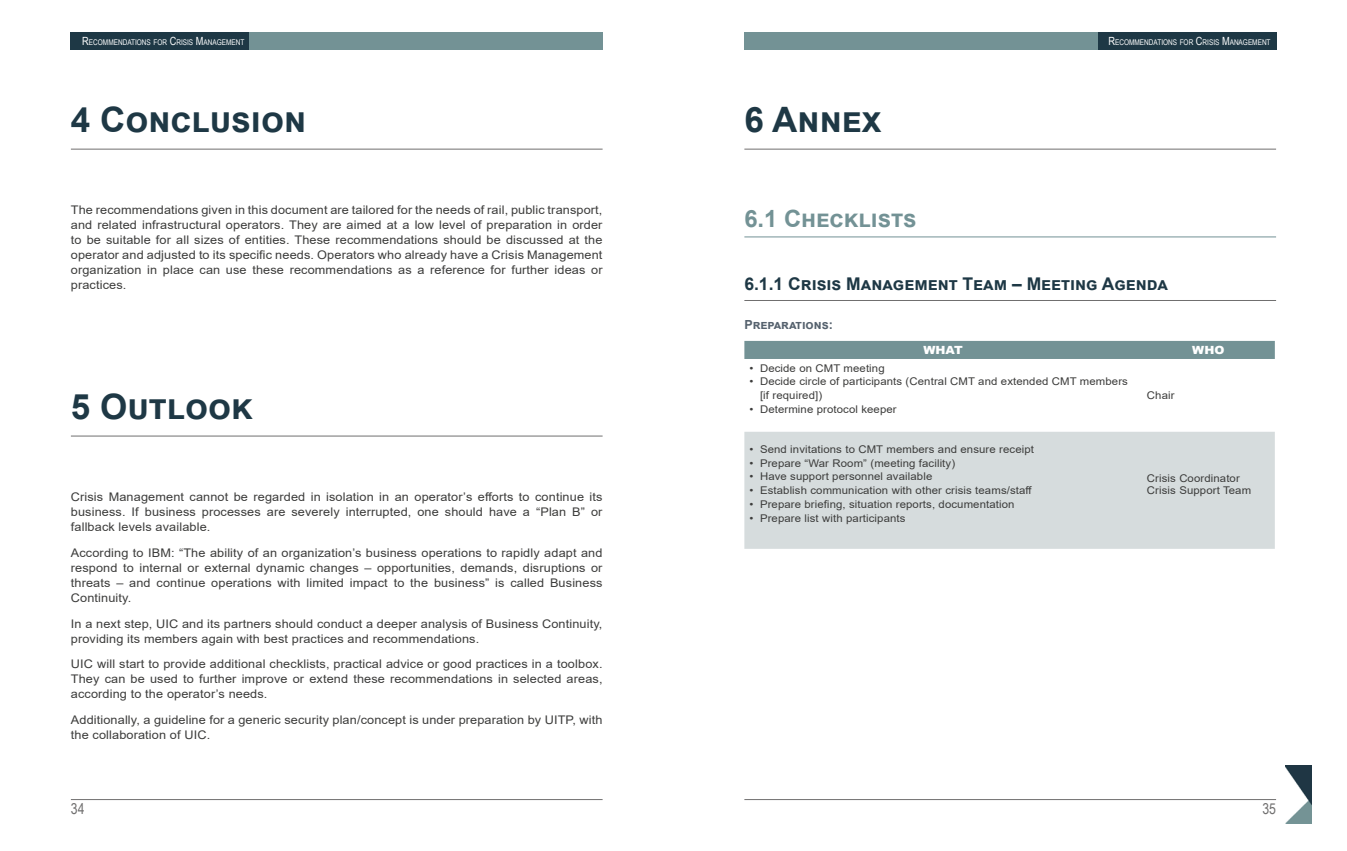
<style>
.page{position:relative;width:1347px;height:851px;background:#fff}
.page>*{position:absolute;margin:0;border:0;box-sizing:border-box;transform-origin:0 0}
.t1{font:700 35px "Arial";color:#1e3845}
.t2{font:700 23.75px "Arial";color:#739295}
.t3{font:700 17.5px "Arial";color:#1e3845}
.t4{font:15px "Arial Narrow";color:#706f6f}
.t5{font:700 12.5px "Arial";color:#56626e}
.t6{font:11.88px/15px "Arial";letter-spacing:.01em;color:#3c3c3b;text-align:justify;scale:1.07 1}
.t7{font:900 11.25px "Arial";letter-spacing:.01em;color:#fff;scale:1.07 1}
.t8{font:10.62px/13.8px "Arial";letter-spacing:.01em;color:#3c3c3b;scale:1.07 1}
.t9{font:7.88px "Arial Narrow";color:#fff}
.s1{font-size:11.25px}
</style>
<div class="page">
<img style="left:1285px;top:765px;width:26px;height:58px">
<hr style="left:744px;top:799px;width:532px;height:1px;background:#706f6f">
<div style="left:1097px;top:32px;width:179px;height:18px;background:#1e3845"></div>
<div style="left:744px;top:32px;width:353px;height:18px;background:#739295"></div>
<hr style="left:71px;top:799px;width:531px;height:1px;background:#706f6f">
<div style="left:71px;top:32px;width:179px;height:18px;background:#1e3845"></div>
<div style="left:249px;top:32px;width:353px;height:18px;background:#739295"></div>
<hr style="left:71px;top:149px;width:531px;height:1px;background:#706f6f">
<hr style="left:71px;top:435px;width:531px;height:1px;background:#706f6f">
<hr style="left:744px;top:149px;width:532px;height:1px;background:#706f6f">
<hr style="left:744px;top:236px;width:532px;height:1px;background:#739295">
<hr style="left:744px;top:300px;width:532px;height:1px;background:#706f6f">
<div style="left:744px;top:341px;width:530px;height:18px;background:#739295"></div>
<div style="left:744px;top:432px;width:530px;height:116px;background:#d6dcdd"></div>
<p class="t9" style="left:82px;top:36px;width:164px"><span class="s1">R</span>ECOMMENDATIONS FOR <span class="s1">C</span>RISIS <span class="s1">M</span>ANAGEMENT</p>
<p class="t9" style="left:1108px;top:36px;width:164px"><span class="s1">R</span>ECOMMENDATIONS FOR <span class="s1">C</span>RISIS <span class="s1">M</span>ANAGEMENT</p>
<h1 class="t1" style="left:71px;top:95px;width:237px">4 Conclusion</h1>
<h1 class="t1" style="left:744px;top:95px;width:139px">6 Annex</h1>
<p class="t6" style="left:71px;top:202px;width:498px">The recommendations given in this document are tailored for the needs of rail, public transport, and related infrastructural operators. They are aimed at a low level of preparation in order to be suitable for all sizes of entities. These recommendations should be discussed at the operator and adjusted to its specific needs. Operators who already have a Crisis Management organization in place can use these recommendations as a reference for further ideas or practices.</p>
<h1 class="t1" style="left:71px;top:382px;width:184px">5 Outlook</h1>
<h2 class="t2" style="left:744px;top:202px;width:174px">6.1 Checklists</h2>
<h3 class="t3" style="left:744px;top:272px;width:425px">6.1.1 Crisis Management Team – Meeting Agenda</h3>
<p class="t5" style="left:744px;top:315px;width:90px">Preparations:</p>
<p class="t7" style="left:923px;top:342px;width:39px">WHAT</p>
<p class="t7" style="left:1192px;top:342px;width:32px">WHO</p>
<p class="t8" style="left:749px;top:361px;width:128px">• Decide on CMT meeting</p>
<p class="t8" style="left:760px;top:375px;width:345px;text-indent:-11px">• Decide circle of participants (Central CMT and extended CMT members [if required])</p>
<p class="t8" style="left:749px;top:402px;width:139px">• Determine protocol keeper</p>
<p class="t8" style="left:1147px;top:388px;width:27px">Chair</p>
<p class="t6" style="left:71px;top:489px;width:498px">Crisis Management cannot be regarded in isolation in an operator’s efforts to continue its business. If business processes are severely interrupted, one should have a “Plan B” or fallback levels available.</p>
<p class="t6" style="left:71px;top:545px;width:498px">According to IBM: “The ability of an organization’s business operations to rapidly adapt and respond to internal or external dynamic changes – opportunities, demands, disruptions or threats – and continue operations with limited impact to the business” is called Business Continuity.</p>
<p class="t6" style="left:71px;top:615px;width:498px">In a next step, UIC and its partners should conduct a deeper analysis of Business Continuity, providing its members again with best practices and recommendations.</p>
<p class="t6" style="left:71px;top:656px;width:498px">UIC will start to provide additional checklists, practical advice or good practices in a toolbox.<br>They can be used to further improve or extend these recommendations in selected areas, according to the operator’s needs.</p>
<p class="t6" style="left:71px;top:712px;width:498px">Additionally, a guideline for a generic security plan/concept is under preparation by UITP, with the collaboration of UIC.</p>
<p class="t8" style="left:749px;top:442px;width:267px">• Send invitations to CMT members and ensure receipt</p>
<p class="t8" style="left:749px;top:456px;width:194px">• Prepare “War Room” (meeting facility)</p>
<p class="t8" style="left:749px;top:469px;width:172px">• Have support personnel available</p>
<p class="t8" style="left:749px;top:483px;width:266px">• Establish communication with other crisis teams/staff</p>
<p class="t8" style="left:749px;top:497px;width:249px">• Prepare briefing, situation reports, documentation</p>
<p class="t8" style="left:749px;top:511px;width:147px">• Prepare list with participants</p>
<p class="t8" style="left:1147px;top:471px;width:99px;line-height:12.5px">Crisis Coordinator<br>Crisis Support Team</p>
<p class="t4" style="left:71px;top:797px;width:15px">34</p>
<p class="t4" style="left:1262px;top:797px;width:15px">35</p>
</div>
